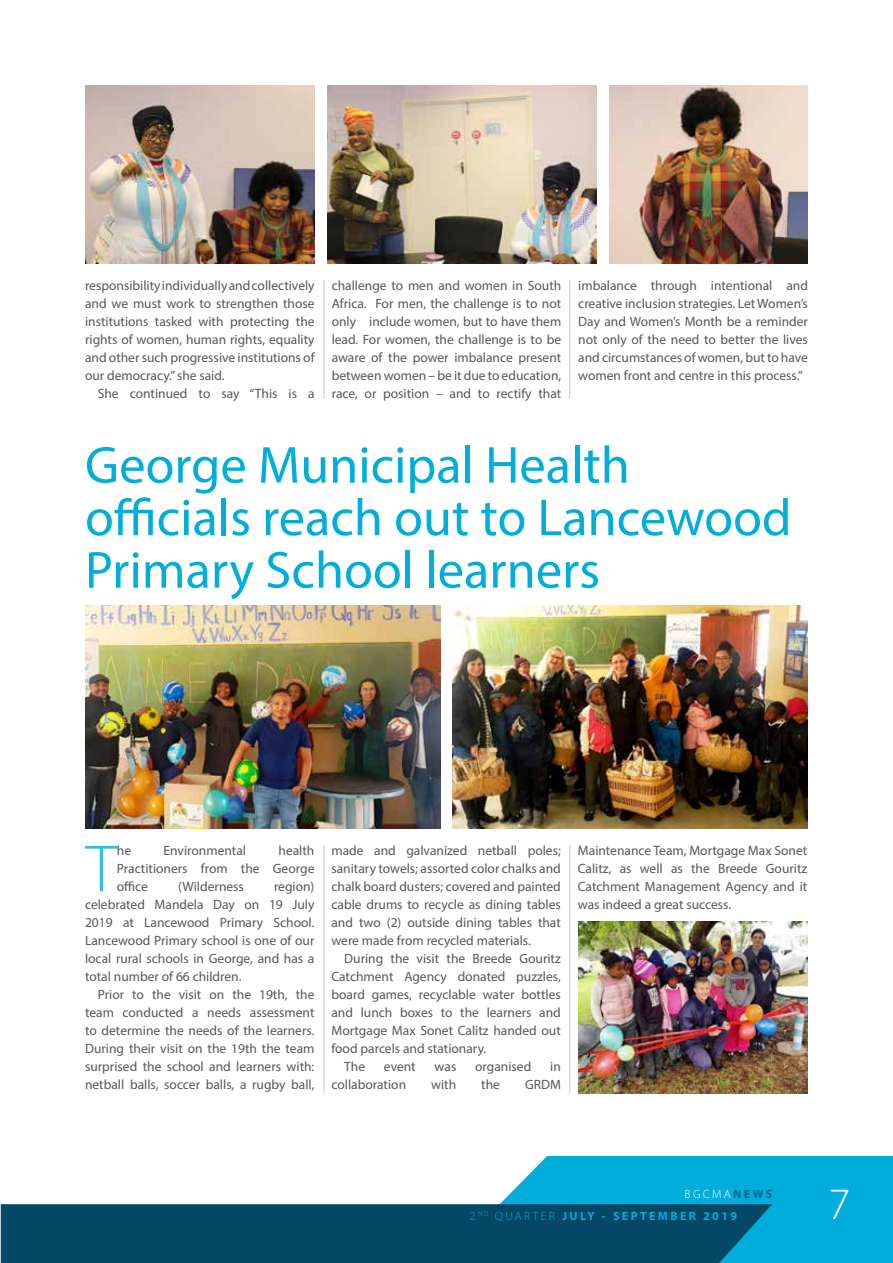
<style>
.page{position:relative;width:893px;height:1263px;background:#fff}
.page>*{position:absolute;margin:0;border:0;box-sizing:border-box;transform-origin:0 0}
.t1{font:300 66.9px "Myriad Pro";color:#33bee2}
.t2{font:52.5px/52.5px "Myriad Pro";color:#00addb}
.t3{font:300 45px "Myriad Pro";color:#fff}
.t4{font:13.5px/18px "Myriad Pro";color:#575756;text-align:justify}
.t5{font:700 12px/22.2px "Myriad Pro";letter-spacing:.2em;color:#00addb}
.s1{font-weight:300;color:#fff}
.s2{color:#056691}
.s3{font-weight:300}
</style>
<div class="page">
<div style="left:500px;top:1156px;width:393px;height:107px;background:#00addb"></div>
<div style="left:1px;top:1204px;width:771px;height:59px;background:#054767"></div>
<svg style="left:0;top:1204px;width:1px;height:59px"></svg>
<img style="left:85px;top:606px;width:355px;height:222px">
<img style="left:578px;top:921px;width:230px;height:173px">
<img style="left:453px;top:606px;width:354px;height:222px">
<img style="left:85px;top:86px;width:230px;height:177px">
<img style="left:327px;top:86px;width:270px;height:177px">
<img style="left:609px;top:86px;width:199px;height:177px">
<hr style="left:323px;top:280px;width:1px;height:118px;background:#c6c6c6">
<hr style="left:323px;top:845px;width:1px;height:249px;background:#c6c6c6">
<hr style="left:569px;top:280px;width:1px;height:118px;background:#c6c6c6">
<hr style="left:569px;top:845px;width:1px;height:249px;background:#c6c6c6">
<p class="t4" style="left:85px;top:277px;width:231px">responsibility individually and collectively and we must work to strengthen those institutions tasked with protecting the rights of women, human rights, equality and other such progressive institutions of our democracy.” she said.</p>
<p class="t4" style="left:98px;top:384px;width:218px">She continued to say “This is a</p>
<p class="t4" style="left:332px;top:276px;width:231px">challenge to men and women in South Africa. For men, the challenge is to not only include women, but to have them lead. For women, the challenge is to be aware of the power imbalance present between women – be it due to education, race, or position – and to rectify that</p>
<p class="t4" style="left:578px;top:276px;width:231px">imbalance through intentional and creative inclusion strategies. Let Women’s Day and Women’s Month be a reminder not only of the need to better the lives and circumstances of women, but to have women front and centre in this process.”</p>
<h2 class="t2" style="left:85px;top:438px;width:708px">George Municipal Health officials reach out to Lancewood<br>Primary School learners</h2>
<h1 class="t1" style="left:86px;top:832px;width:33px">T</h1>
<p class="t4" style="left:117px;top:841px;width:16px">he</p>
<p class="t4" style="left:164px;top:841px;width:84px">Environmental</p>
<p class="t4" style="left:117px;top:841px;width:199px;text-indent:162px">health Practitioners from the George office</p>
<p class="t4" style="left:178px;top:877px;width:67px">(Wilderness</p>
<p class="t4" style="left:85px;top:877px;width:231px;text-indent:189px">region) celebrated Mandela Day on 19 July 2019 at Lancewood Primary School.<br>Lancewood Primary school is one of our local rural schools in George, and has a total number of 66 children.</p>
<p class="t4" style="left:85px;top:985px;width:231px;text-indent:13px">Prior to the visit on the 19th, the team conducted a needs assessment to determine the needs of the learners.<br>During their visit on the 19th the team surprised the school and learners with: netball balls, soccer balls, a rugby ball,</p>
<p class="t4" style="left:331px;top:841px;width:231px">made and galvanized netball poles; sanitary towels; assorted color chalks and chalk board dusters; covered and painted cable drums to recycle as dining tables and two (2) outside dining tables that were made from recycled materials.</p>
<p class="t4" style="left:344px;top:949px;width:218px">During the visit the Breede Gouritz</p>
<p class="t4" style="left:331px;top:967px;width:231px">Catchment Agency donated puzzles,</p>
<p class="t4" style="left:331px;top:985px;width:231px">board games, recyclable water bottles</p>
<p class="t4" style="left:331px;top:1003px;width:231px">and lunch boxes to the learners and</p>
<p class="t4" style="left:331px;top:1021px;width:231px">Mortgage Max Sonet Calitz handed out</p>
<p class="t4" style="left:331px;top:1039px;width:156px">food parcels and stationary.</p>
<p class="t4" style="left:344px;top:1057px;width:22px">The</p>
<p class="t4" style="left:384px;top:1057px;width:33px">event</p>
<p class="t4" style="left:435px;top:1057px;width:23px">was</p>
<p class="t4" style="left:475px;top:1057px;width:58px">organised</p>
<p class="t4" style="left:550px;top:1057px;width:12px">in</p>
<p class="t4" style="left:331px;top:1075px;width:76px">collaboration</p>
<p class="t4" style="left:431px;top:1075px;width:27px">with</p>
<p class="t4" style="left:481px;top:1075px;width:20px">the</p>
<p class="t4" style="left:525px;top:1075px;width:37px">GRDM</p>
<p class="t4" style="left:578px;top:841px;width:231px">Maintenance Team, Mortgage Max Sonet Calitz, as well as the Breede Gouritz Catchment Management Agency and it was indeed a great success.</p>
<p class="t5" style="left:470px;top:1182px;width:304px;text-indent:215px"><span class="s1">BGCMA</span><span class="s2">NEWS<br></span><span class="s3">2</span> <sup>ND</sup> <span class="s3">QUARTER</span> JULY - SEPTEMBER 2019</p>
<h3 class="t3" style="left:828px;top:1179px;width:23px">7</h3>
</div>
